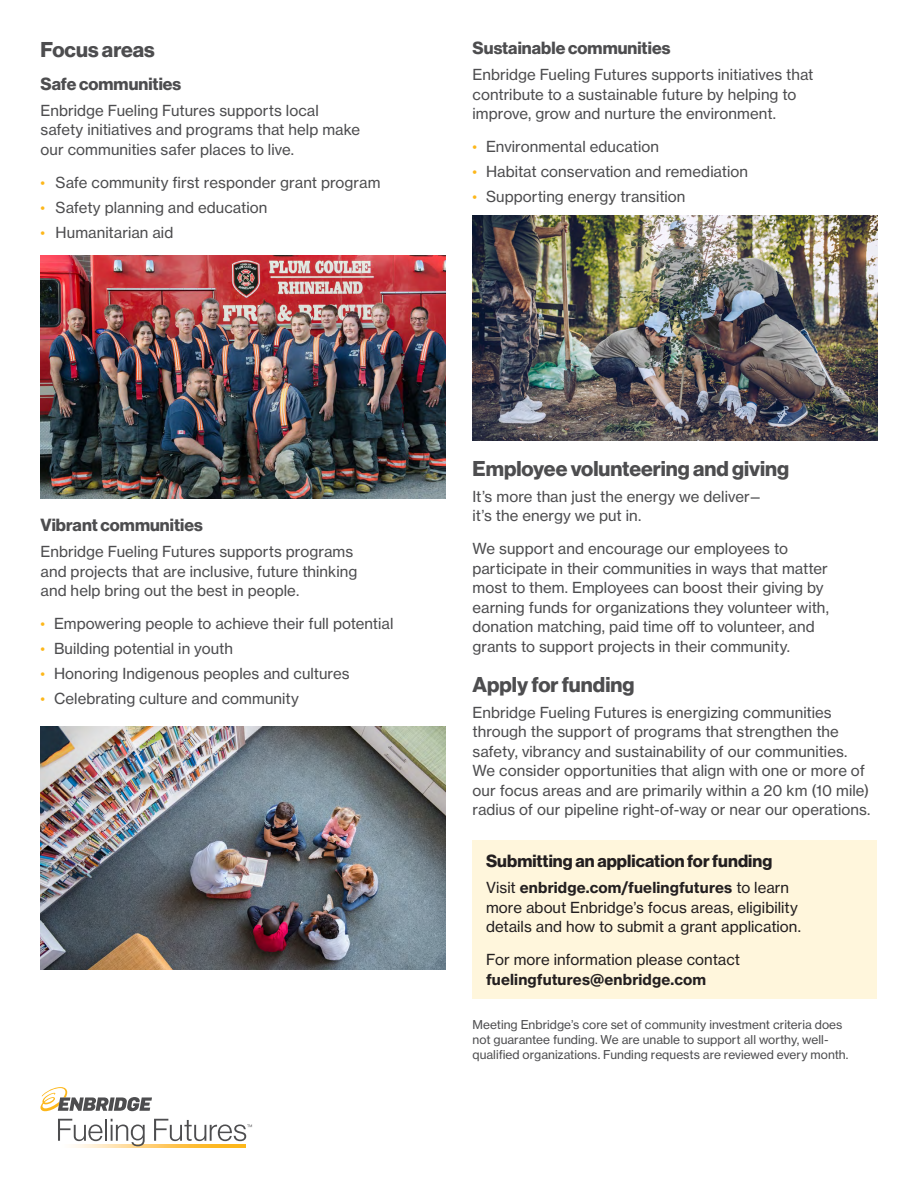
<style>
.page{position:relative;width:918px;height:1188px;background:#fff}
.page>*{position:absolute;margin:0;border:0;box-sizing:border-box;transform-origin:0 0}
.t1{font:21px "N Haas Grotesk DS Std 75 Bd";color:#4d4d4f}
.t2{font:17.25px "N Haas Grotesk DS Std 75 Bd";letter-spacing:.005em;color:#4d4d4f}
.t3{font:17.25px "N Haas Grotesk DS Std 75 Bd";letter-spacing:.005em;color:#231f20}
.t4{font:15px/19.5px "N Haas Grotesk TX Std 55 Rg";letter-spacing:.005em;color:#4d4d4f}
.t5{font:15px/19.5px "N Haas Grotesk TX Std 55 Rg";letter-spacing:.005em;color:#231f20}
.t6{font:15px "N Haas Grotesk TX Std 75 Bd";letter-spacing:.01em;color:#231f20}
.t7{font:12px/15px "N Haas Grotesk TX Std 55 Rg";letter-spacing:.005em;color:#4d4d4f}
.s1{font-family:"N Haas Grotesk DS Std 55 Rg";color:#fdb71a}
.s2{font-family:"N Haas Grotesk TX Std 55 Rg"}
</style>
<div class="page">
<img style="left:40px;top:255px;width:406px;height:244px">
<img style="left:40px;top:726px;width:406px;height:243px">
<img style="left:472px;top:215px;width:406px;height:226px">
<img style="left:72px;top:1145px;width:174px;height:3px">
<svg style="left:40px;top:1087px;width:112px;height:24px"></svg>
<svg style="left:58px;top:1119px;width:45px;height:22px"></svg>
<hr style="left:105px;top:1119px;width:2px;height:22px;background:#4d4d4f">
<svg style="left:111px;top:1119px;width:34px;height:27px"></svg>
<svg style="left:154px;top:1119px;width:98px;height:22px"></svg>
<div style="left:472px;top:840px;width:406px;height:158px;background:#fff6dc"></div>
<h1 class="t1" style="left:40px;top:37px;width:116px">Focus areas</h1>
<p class="t2" style="left:40px;top:74px;width:142px">Safe communities</p>
<p class="t4" style="left:40px;top:101px;width:321px">Enbridge Fueling Futures supports local safety initiatives and programs that help make our communities safer places to live.</p>
<p class="t4" style="left:40px;top:173px;width:341px"><span class="s1">•</span> Safe community first responder grant program</p>
<p class="t4" style="left:40px;top:198px;width:228px"><span class="s1">•</span> Safety planning and education</p>
<p class="t4" style="left:40px;top:222px;width:134px"><span class="s1">•</span> Humanitarian aid</p>
<p class="t2" style="left:472px;top:38px;width:199px">Sustainable communities</p>
<p class="t4" style="left:472px;top:65px;width:343px">Enbridge Fueling Futures supports initiatives that contribute to a sustainable future by helping to improve, grow and nurture the environment.</p>
<p class="t4" style="left:472px;top:137px;width:188px"><span class="s1">•</span> Environmental education</p>
<p class="t4" style="left:472px;top:162px;width:277px"><span class="s1">•</span> Habitat conservation and remediation</p>
<p class="t4" style="left:472px;top:187px;width:215px"><span class="s1">•</span> Supporting energy transition</p>
<p class="t2" style="left:40px;top:515px;width:164px">Vibrant communities</p>
<p class="t4" style="left:40px;top:542px;width:318px">Enbridge Fueling Futures supports programs and projects that are inclusive, future thinking and help bring out the best in people.</p>
<p class="t4" style="left:40px;top:614px;width:354px"><span class="s1">•</span> Empowering people to achieve their full potential</p>
<p class="t4" style="left:40px;top:639px;width:194px"><span class="s1">•</span> Building potential in youth</p>
<p class="t4" style="left:40px;top:664px;width:311px"><span class="s1">•</span> Honoring Indigenous peoples and cultures</p>
<p class="t4" style="left:40px;top:689px;width:260px"><span class="s1">•</span> Celebrating culture and community</p>
<h1 class="t1" style="left:472px;top:456px;width:318px">Employee volunteering and giving</h1>
<p class="t4" style="left:472px;top:487px;width:292px">It’s more than just the energy we deliver— it’s the energy we put in.</p>
<p class="t4" style="left:472px;top:539px;width:358px">We support and encourage our employees to participate in their communities in ways that matter most to them. Employees can boost their giving by earning funds for organizations they volunteer with, donation matching, paid time off to volunteer, and grants to support projects in their community.</p>
<h1 class="t1" style="left:472px;top:672px;width:164px">Apply for funding</h1>
<p class="t4" style="left:472px;top:703px;width:399px">Enbridge Fueling Futures is energizing communities through the support of programs that strengthen the safety, vibrancy and sustainability of our communities.<br>We consider opportunities that align with one or more of our focus areas and are primarily within a 20 km (10 mile) radius of our pipeline right-of-way or near our operations.</p>
<p class="t3" style="left:486px;top:851px;width:288px">Submitting an application for funding</p>
<p class="t6" style="left:486px;top:878px;width:305px"><span class="s2">Visit</span> enbridge.com/fuelingfutures <span class="s2">to learn</span></p>
<p class="t5" style="left:486px;top:898px;width:316px">more about Enbridge’s focus areas, eligibility details and how to submit a grant application.</p>
<p class="t5" style="left:486px;top:950px;width:256px">For more information please contact</p>
<p class="t6" style="left:486px;top:970px;width:222px">fuelingfutures@enbridge.com</p>
<p class="t7" style="left:472px;top:1017px;width:378px">Meeting Enbridge’s core set of community investment criteria does not guarantee funding. We are unable to support all worthy, well&shy;qualified organizations. Funding requests are reviewed every month.</p>
</div>
